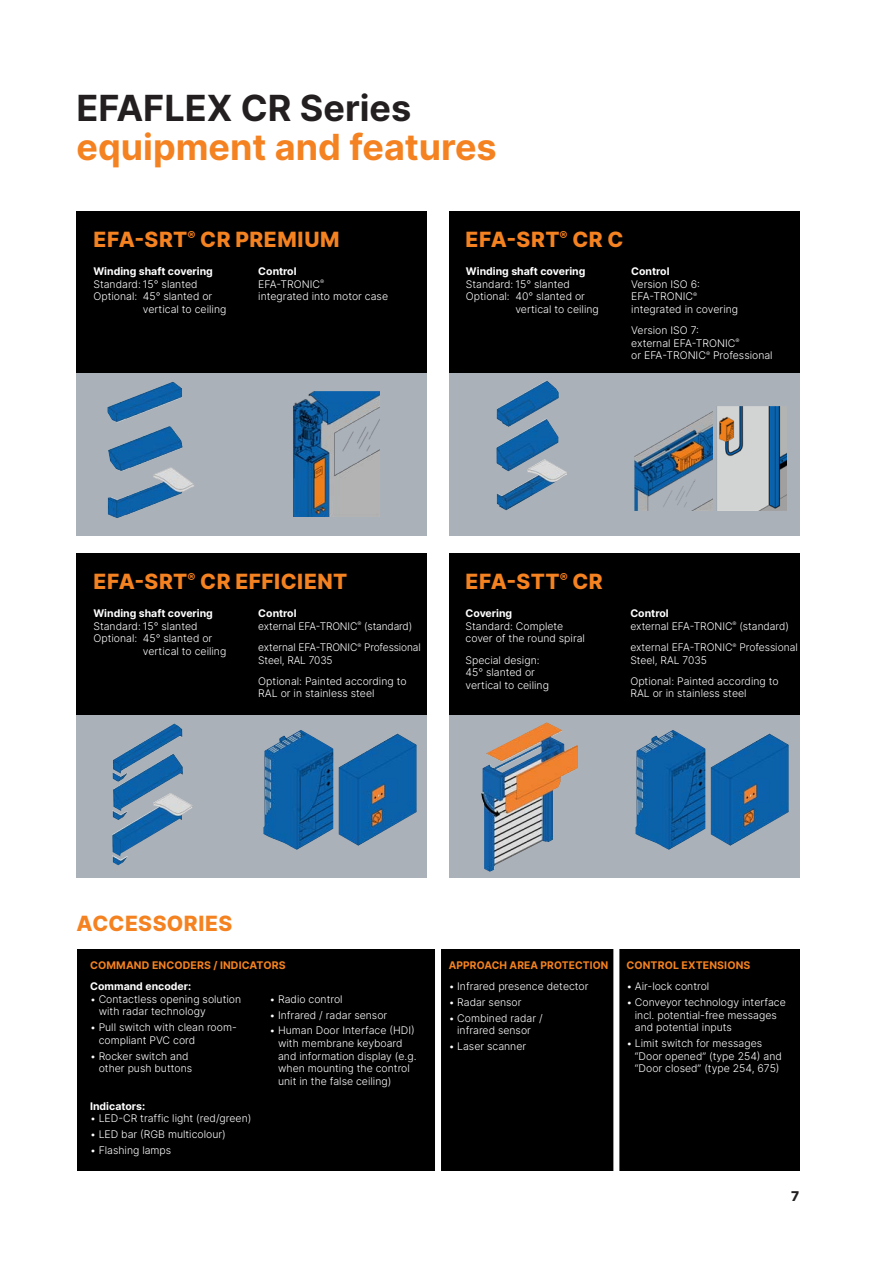
<style>
.page{position:relative;width:893px;height:1263px;background:#fff}
.page>*{position:absolute;margin:0;border:0;box-sizing:border-box;transform-origin:0 0}
.t1{font:700 36px "Inter";color:#f58220}
.t2{font:700 36px "Inter";color:#231f20}
.t3{font:800 21px "Inter";letter-spacing:.02em;color:#f58220}
.t4{font:800 13.5px "Inter";color:#231f20}
.t5{font:300 10.5px/12.6px "Inter";color:#fff}
.t6{font:700 10.5px "Inter";color:#fff}
.t7{font:700 10.5px "Inter";letter-spacing:.01em;color:#f58220}
.s1{font-weight:700}
</style>
<div class="page">
<div style="left:77px;top:211px;width:350px;height:324px;background:#000"></div>
<div style="left:77px;top:553px;width:350px;height:324px;background:#000"></div>
<div style="left:449px;top:211px;width:350px;height:324px;background:#000"></div>
<div style="left:449px;top:553px;width:350px;height:324px;background:#000"></div>
<div style="left:449px;top:373px;width:350px;height:162px;background:#abb1b9"></div>
<div style="left:77px;top:373px;width:350px;height:162px;background:#abb1b9"></div>
<div style="left:77px;top:715px;width:350px;height:162px;background:#abb1b9"></div>
<div style="left:449px;top:715px;width:350px;height:162px;background:#abb1b9"></div>
<img style="left:294px;top:392px;width:86px;height:125px">
<img style="left:108px;top:382px;width:86px;height:136px">
<img style="left:635px;top:411px;width:77px;height:100px">
<img style="left:496px;top:381px;width:71px;height:129px">
<img style="left:339px;top:733px;width:78px;height:113px">
<img style="left:711px;top:733px;width:78px;height:113px">
<img style="left:263px;top:730px;width:70px;height:120px">
<img style="left:636px;top:730px;width:69px;height:120px">
<img style="left:112px;top:723px;width:81px;height:142px">
<img style="left:481px;top:722px;width:97px;height:150px">
<div style="left:77px;top:949px;width:722px;height:221px;background:#000"></div>
<div style="left:435px;top:926px;width:6px;height:257px;background:#fff"></div>
<div style="left:613px;top:926px;width:6px;height:257px;background:#fff"></div>
<img style="left:717px;top:407px;width:69px;height:104px">
<h1 class="t2" style="left:77px;top:82px;width:336px">EFAFLEX CR Series</h1>
<h1 class="t1" style="left:77px;top:121px;width:422px">equipment and features</h1>
<h2 class="t3" style="left:94px;top:224px;width:248px">EFA-SRT<sup>®</sup> CR PREMIUM</h2>
<p class="t6" style="left:93px;top:264px;width:121px">Winding shaft covering</p>
<p class="t5" style="left:93px;top:277px;width:106px">Standard: 15° slanted</p>
<p class="t5" style="left:93px;top:290px;width:120px">Optional: 45° slanted or</p>
<p class="t5" style="left:143px;top:303px;width:85px">vertical to ceiling</p>
<p class="t5" style="left:258px;top:265px;width:131px"><span class="s1">Control<br></span>EFA-TRONIC<sup>®<br></sup>integrated into motor case</p>
<h2 class="t3" style="left:466px;top:224px;width:159px">EFA-SRT<sup>®</sup> CR C</h2>
<p class="t6" style="left:466px;top:264px;width:121px">Winding shaft covering</p>
<p class="t5" style="left:466px;top:277px;width:106px">Standard: 15° slanted</p>
<p class="t5" style="left:466px;top:290px;width:121px">Optional: 40° slanted or</p>
<p class="t5" style="left:515px;top:303px;width:85px">vertical to ceiling</p>
<p class="t6" style="left:631px;top:264px;width:40px">Control</p>
<p class="t5" style="left:631px;top:277px;width:108px">Version ISO 6:<br>EFA-TRONIC<sup>® </sup>integrated in covering</p>
<p class="t5" style="left:631px;top:324px;width:143px">Version ISO 7:<br>external EFA-TRONIC<sup>®<br></sup>or EFA-TRONIC<sup>®</sup> Professional</p>
<h2 class="t3" style="left:94px;top:566px;width:255px">EFA-SRT<sup>®</sup> CR EFFICIENT</h2>
<h2 class="t3" style="left:466px;top:566px;width:139px">EFA-STT<sup>®</sup> CR</h2>
<p class="t6" style="left:93px;top:606px;width:121px">Winding shaft covering</p>
<p class="t5" style="left:93px;top:619px;width:106px">Standard: 15° slanted</p>
<p class="t5" style="left:93px;top:632px;width:120px">Optional: 45° slanted or</p>
<p class="t5" style="left:143px;top:645px;width:85px">vertical to ceiling</p>
<p class="t5" style="left:258px;top:607px;width:155px"><span class="s1">Control<br></span>external EFA-TRONIC<sup>®</sup> (standard)</p>
<p class="t5" style="left:258px;top:641px;width:164px">external EFA-TRONIC<sup>®</sup> Professional<br>Steel, RAL 7035</p>
<p class="t5" style="left:258px;top:674px;width:150px">Optional: Painted according to<br>RAL or in stainless steel</p>
<p class="t6" style="left:465px;top:606px;width:48px">Covering</p>
<p class="t5" style="left:465px;top:619px;width:121px">Standard: Complete cover of the round spiral</p>
<p class="t5" style="left:465px;top:653px;width:85px">Special design:<br>45° slanted or vertical to ceiling</p>
<p class="t5" style="left:630px;top:607px;width:160px"><span class="s1">Control<br></span>external EFA-TRONIC<sup>®</sup> (standard)</p>
<p class="t5" style="left:630px;top:641px;width:169px">external EFA-TRONIC<sup>®</sup> Professional<br>Steel, RAL 7035</p>
<p class="t5" style="left:630px;top:674px;width:150px">Optional: Painted according to<br>RAL or in stainless steel</p>
<h2 class="t3" style="left:77px;top:908px;width:157px">ACCESSORIES</h2>
<p class="t7" style="left:90px;top:958px;width:197px">COMMAND ENCODERS / INDICATORS</p>
<p class="t6" style="left:90px;top:979px;width:103px">Command encoder:</p>
<p class="t5" style="left:99px;top:992px;width:144px;text-indent:-9px">• Contactless opening solution with radar technology</p>
<p class="t5" style="left:99px;top:1021px;width:140px;text-indent:-9px">• Pull switch with clean room&shy;compliant PVC cord</p>
<p class="t5" style="left:99px;top:1049px;width:95px;text-indent:-9px">• Rocker switch and other push buttons</p>
<p class="t5" style="left:270px;top:992px;width:75px">• Radio control</p>
<p class="t5" style="left:270px;top:1008px;width:119px">• Infrared / radar sensor</p>
<p class="t5" style="left:278px;top:1024px;width:140px;text-indent:-9px">• Human Door Interface (HDI) with membrane keyboard and information display (e.g. when mounting the control unit in the false ceiling)</p>
<p class="t6" style="left:90px;top:1098px;width:57px">Indicators:</p>
<p class="t5" style="left:90px;top:1112px;width:163px">• LED-CR traffic light (red/green)</p>
<p class="t5" style="left:90px;top:1128px;width:137px">• LED bar (RGB multicolour)</p>
<p class="t5" style="left:90px;top:1144px;width:83px">• Flashing lamps</p>
<p class="t7" style="left:449px;top:958px;width:161px">APPROACH AREA PROTECTION</p>
<p class="t5" style="left:449px;top:980px;width:141px">• Infrared presence detector</p>
<p class="t5" style="left:449px;top:996px;width:74px">• Radar sensor</p>
<p class="t5" style="left:449px;top:1011px;width:95px;text-align:center">• Combined radar / infrared sensor</p>
<p class="t5" style="left:449px;top:1040px;width:79px">• Laser scanner</p>
<p class="t7" style="left:626px;top:958px;width:125px">CONTROL EXTENSIONS</p>
<p class="t5" style="left:626px;top:980px;width:84px">• Air-lock control</p>
<p class="t5" style="left:635px;top:996px;width:152px;text-indent:-9px">• Conveyor technology interface incl. potential-free messages and potential inputs</p>
<p class="t5" style="left:635px;top:1037px;width:148px;text-indent:-9px">• Limit switch for messages “Door opened” (type 254) and “Door closed” (type 254, 675)</p>
<p class="t4" style="left:791px;top:1186px;width:10px">7</p>
</div>
